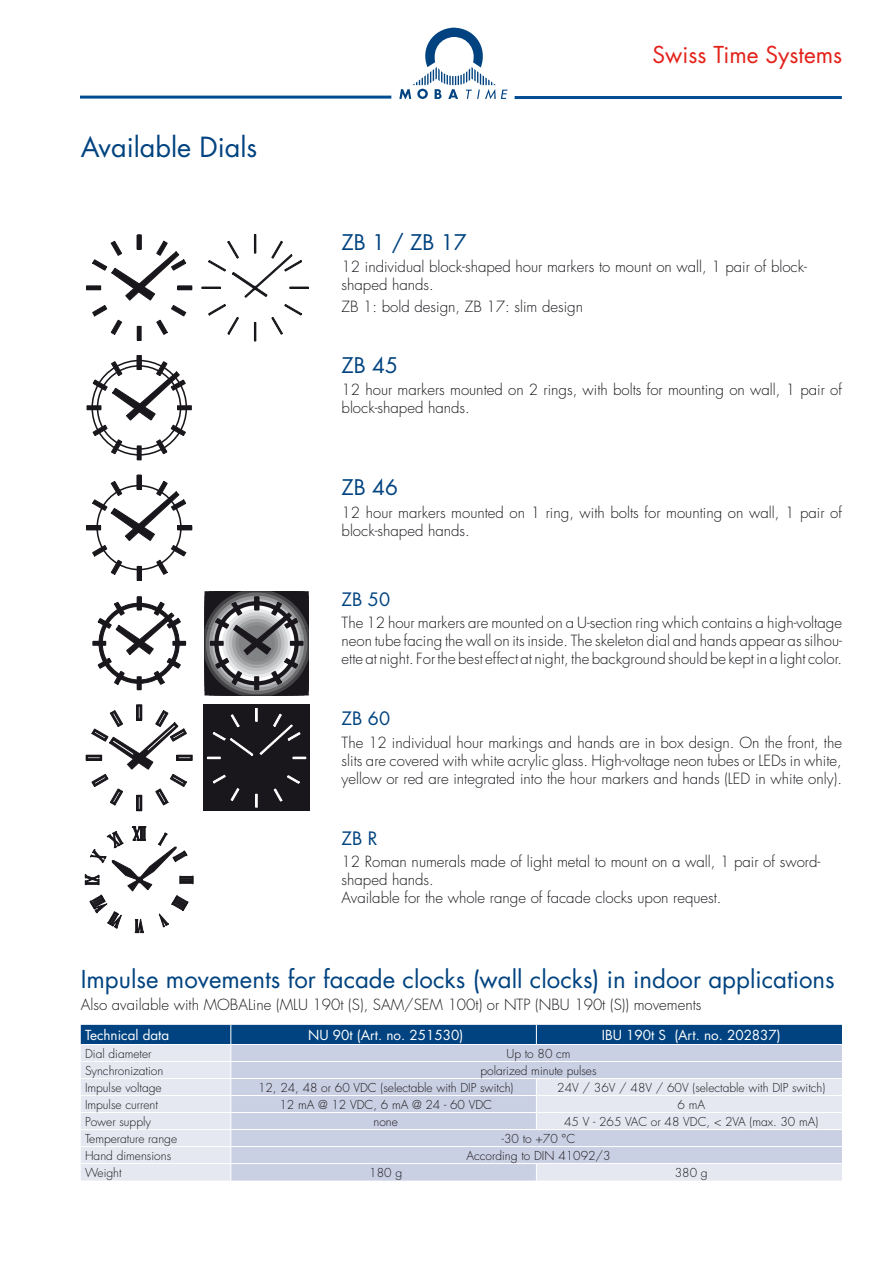
<style>
.page{position:relative;width:893px;height:1263px;background:#fff}
.page>*{position:absolute;margin:0;border:0;box-sizing:border-box;transform-origin:0 0}
.t1{font:27px "Futura Std";color:#004380}
.t2{font:24px "Futura Std";color:#004380}
.t3{font:22.65px "Futura";color:#e32119}
.t4{font:21px "Futura Std";color:#004380}
.t5{font:18px "Futura Std";color:#004380}
.t6{font:300 15px/18px "Futura Std";color:#1a171c}
.t7{font:13.5px "Futura Std";color:#fff}
.t8{font:300 12px "Futura Std";color:#1a171c}
</style>
<div class="page">
<svg style="left:399px;top:28px;width:108px;height:71px"></svg>
<hr style="left:80px;top:96px;width:311px;height:3px;background:#004c93">
<hr style="left:515px;top:96px;width:327px;height:3px;background:#004c93">
<hr style="left:177px;top:406px;width:14px;height:4px;background:#1a171c">
<div style="left:177px;top:405px;width:15px;height:5px;border:1px solid #1a171c"></div>
<svg style="left:86px;top:355px;width:102px;height:106px"></svg>
<div style="left:178px;top:526px;width:14px;height:4px;border:1px solid #1a171c"></div>
<div style="left:137px;top:795px;width:5px;height:16px;border:1px solid #1a171c"></div>
<div style="left:177px;top:755px;width:15px;height:5px;border:1px solid #1a171c"></div>
<svg style="left:208px;top:304px;width:31px;height:31px"></svg>
<svg style="left:254px;top:322px;width:2px;height:19px"></svg>
<svg style="left:271px;top:304px;width:31px;height:31px"></svg>
<svg style="left:202px;top:235px;width:106px;height:63px"></svg>
<div style="left:87px;top:286px;width:14px;height:4px;border:1px solid #1a171c"></div>
<div style="left:137px;top:326px;width:4px;height:14px;border:1px solid #1a171c"></div>
<div style="left:178px;top:286px;width:14px;height:4px;border:1px solid #1a171c"></div>
<svg style="left:92px;top:235px;width:94px;height:100px"></svg>
<svg style="left:204px;top:591px;width:105px;height:105px;background:#6b6b6e"></svg>
<svg style="left:85px;top:826px;width:108px;height:107px"></svg>
<div style="left:204px;top:705px;width:106px;height:106px;background:#1a171c"></div>
<div style="left:292px;top:755px;width:15px;height:5px;border:1px solid #1a171c"></div>
<div style="left:254px;top:793px;width:5px;height:15px;border:1px solid #1a171c"></div>
<svg style="left:207px;top:708px;width:99px;height:99px"></svg>
<svg style="left:85px;top:474px;width:106px;height:335px"></svg>
<svg style="left:81px;top:1025px;width:761px;height:155px;background:#b9c6db"></svg>
<hr style="left:81px;top:1044px;width:150px;height:1px;background:#fff">
<hr style="left:231px;top:1044px;width:305px;height:1px;background:#fff">
<hr style="left:536px;top:1044px;width:306px;height:1px;background:#fff">
<hr style="left:81px;top:1061px;width:150px;height:1px;background:#fff">
<hr style="left:231px;top:1061px;width:305px;height:1px;background:#fff">
<hr style="left:536px;top:1061px;width:306px;height:1px;background:#fff">
<hr style="left:81px;top:1078px;width:150px;height:1px;background:#fff">
<hr style="left:231px;top:1078px;width:305px;height:1px;background:#fff">
<hr style="left:536px;top:1078px;width:306px;height:1px;background:#fff">
<hr style="left:81px;top:1095px;width:150px;height:1px;background:#fff">
<hr style="left:231px;top:1095px;width:305px;height:1px;background:#fff">
<hr style="left:536px;top:1095px;width:306px;height:1px;background:#fff">
<hr style="left:81px;top:1112px;width:150px;height:1px;background:#fff">
<hr style="left:231px;top:1112px;width:305px;height:1px;background:#fff">
<hr style="left:536px;top:1112px;width:306px;height:1px;background:#fff">
<hr style="left:81px;top:1129px;width:150px;height:1px;background:#fff">
<hr style="left:231px;top:1129px;width:305px;height:1px;background:#fff">
<hr style="left:536px;top:1129px;width:306px;height:1px;background:#fff">
<hr style="left:81px;top:1146px;width:150px;height:1px;background:#fff">
<hr style="left:231px;top:1146px;width:305px;height:1px;background:#fff">
<hr style="left:536px;top:1146px;width:306px;height:1px;background:#fff">
<hr style="left:81px;top:1163px;width:150px;height:1px;background:#fff">
<hr style="left:231px;top:1163px;width:305px;height:1px;background:#fff">
<hr style="left:536px;top:1163px;width:306px;height:1px;background:#fff">
<h1 class="t1" style="left:81px;top:130px;width:178px">Available Dials</h1>
<h3 class="t3" style="left:653px;top:39px;width:191px">Swiss Time Systems</h3>
<h3 class="t4" style="left:342px;top:229px;width:127px">ZB 1 / ZB 17</h3>
<p class="t6" style="left:342px;top:258px;width:467px">12 individual block-shaped hour markers to mount on wall, 1 pair of block&shy;shaped hands.</p>
<p class="t6" style="left:342px;top:298px;width:243px">ZB 1: bold design, ZB 17: slim design</p>
<h3 class="t4" style="left:342px;top:351px;width:58px">ZB 45</h3>
<p class="t6" style="left:342px;top:381px;width:502px">12 hour markers mounted on 2 rings, with bolts for mounting on wall, 1 pair of block-shaped hands.</p>
<h3 class="t4" style="left:342px;top:474px;width:58px">ZB 46</h3>
<p class="t6" style="left:342px;top:503px;width:502px">12 hour markers mounted on 1 ring, with bolts for mounting on wall, 1 pair of block-shaped hands.</p>
<p class="t5" style="left:342px;top:588px;width:50px">ZB 50</p>
<p class="t6" style="left:342px;top:614px;width:502px;text-align:justify">The 12 hour markers are mounted on a U-section ring which contains a high-voltage neon tube facing the wall on its inside. The skeleton dial and hands appear as silhou&shy;ette at night. For the best effect at night, the background should be kept in a light color.</p>
<p class="t5" style="left:342px;top:707px;width:50px">ZB 60</p>
<p class="t6" style="left:342px;top:733px;width:502px;text-align:justify">The 12 individual hour markings and hands are in box design. On the front, the slits are covered with white acrylic glass. High-voltage neon tubes or LEDs in white, yellow or red are integrated into the hour markers and hands (LED in white only).</p>
<p class="t5" style="left:342px;top:827px;width:38px">ZB R</p>
<p class="t6" style="left:342px;top:853px;width:480px">12 Roman numerals made of light metal to mount on a wall, 1 pair of sword&shy;shaped hands.<br>Available for the whole range of facade clocks upon request.</p>
<h2 class="t2" style="left:81px;top:964px;width:755px">Impulse movements for facade clocks (wall clocks) in indoor applications</h2>
<p class="t6" style="left:81px;top:996px;width:622px">Also available with MOBALine (MLU 190t (S), SAM/SEM 100t) or NTP (NBU 190t (S)) movements</p>
<p class="t7" style="left:85px;top:1027px;width:86px">Technical data</p>
<p class="t7" style="left:308px;top:1027px;width:157px">NU 90t (Art. no. 251530)</p>
<p class="t7" style="left:602px;top:1027px;width:180px">IBU 190t S (Art. no. 202837)</p>
<p class="t8" style="left:85px;top:1046px;width:68px">Dial diameter</p>
<p class="t8" style="left:506px;top:1046px;width:66px">Up to 80 cm</p>
<p class="t8" style="left:85px;top:1063px;width:80px">Synchronization</p>
<p class="t8" style="left:480px;top:1063px;width:118px">polarized minute pulses</p>
<p class="t8" style="left:85px;top:1080px;width:78px">Impulse voltage</p>
<p class="t8" style="left:258px;top:1080px;width:257px">12, 24, 48 or 60 VDC (selectable with DIP switch)</p>
<p class="t8" style="left:557px;top:1080px;width:270px">24V / 36V / 48V / 60V (selectable with DIP switch)</p>
<p class="t8" style="left:85px;top:1097px;width:74px">Impulse current</p>
<p class="t8" style="left:279px;top:1097px;width:214px">12 mA @ 12 VDC, 6 mA @ 24 - 60 VDC</p>
<p class="t8" style="left:677px;top:1097px;width:29px">6 mA</p>
<p class="t8" style="left:85px;top:1114px;width:67px">Power supply</p>
<p class="t8" style="left:373px;top:1114px;width:26px">none</p>
<p class="t8" style="left:564px;top:1114px;width:256px">45 V - 265 VAC or 48 VDC, &lt; 2VA (max. 30 mA)</p>
<p class="t8" style="left:85px;top:1131px;width:94px">Temperature range</p>
<p class="t8" style="left:502px;top:1131px;width:75px">-30 to +70 °C</p>
<p class="t8" style="left:85px;top:1148px;width:88px">Hand dimensions</p>
<p class="t8" style="left:466px;top:1148px;width:146px">According to DIN 41092/3</p>
<p class="t8" style="left:85px;top:1165px;width:38px">Weight</p>
<p class="t8" style="left:369px;top:1165px;width:34px">180 g</p>
<p class="t8" style="left:675px;top:1165px;width:34px">380 g</p>
</div>
